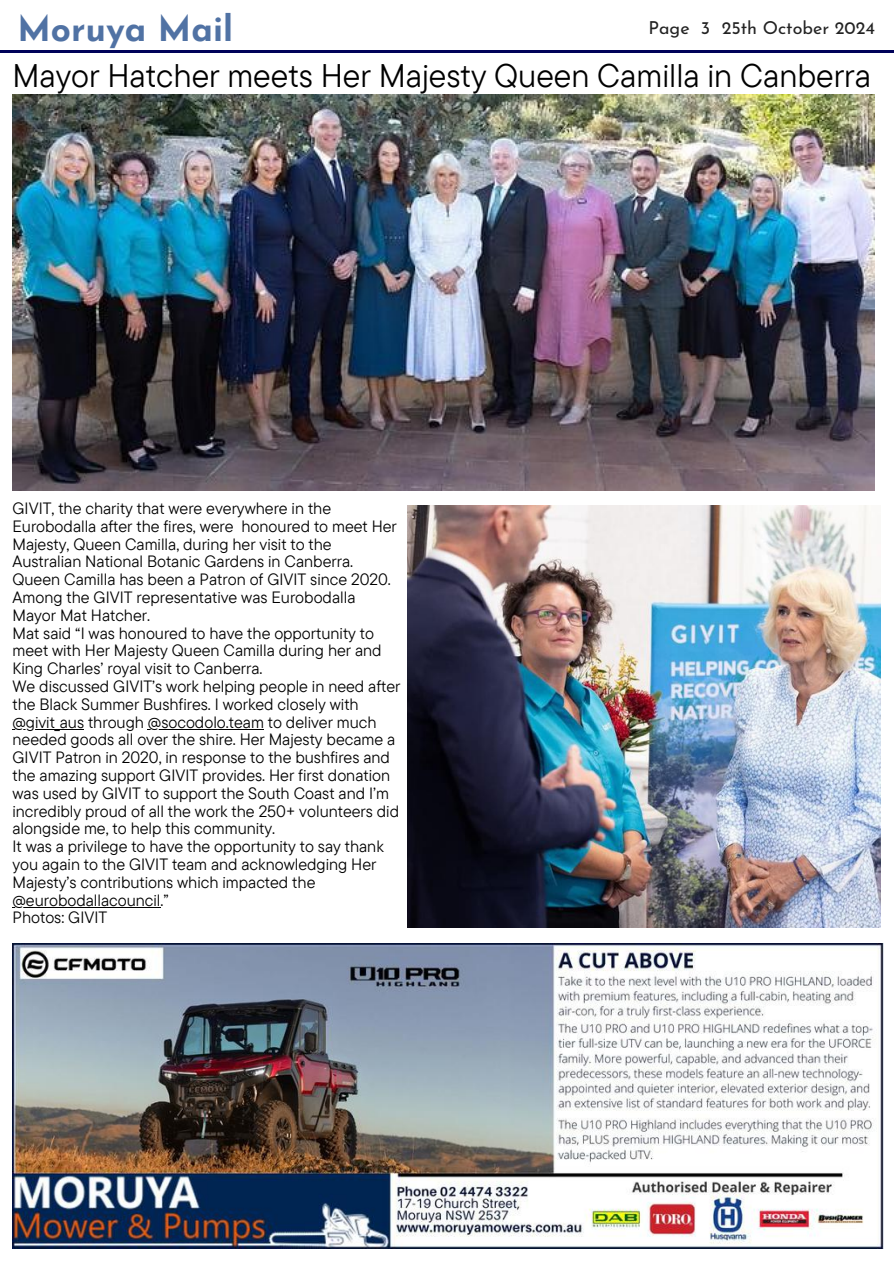
<style>
.page{position:relative;width:894px;height:1264px;background:#fff}
.page>*{position:absolute;margin:0;border:0;box-sizing:border-box;transform-origin:0 0}
.t1{font:700 35.25px "Josefin Sans";color:#5072a4}
.t2{font:32.55px "TT Commons Pro";color:#000}
.t3{font:17.85px "Josefin Sans";color:#222}
.t4{font:16.35px/17.9px "TT Commons Pro";color:#000}
</style>
<div class="page">
<hr style="left:0;top:50px;width:893px;height:2px;background:#000259">
<img style="left:12px;top:95px;width:862px;height:396px">
<img style="left:407px;top:506px;width:473px;height:422px">
<img style="left:12px;top:943px;width:871px;height:305px">
<hr style="left:12px;top:728px;width:72px;height:1px;background:#000">
<hr style="left:148px;top:728px;width:116px;height:1px;background:#000">
<hr style="left:12px;top:906px;width:148px;height:1px;background:#000">
<h1 class="t1" style="left:17px;top:14px;width:217px">Moruya Mail</h1>
<p class="t3" style="left:648px;top:21px;width:228px">Page 3 25th October 2024</p>
<h2 class="t2" style="left:12px;top:55px;width:859px">Mayor Hatcher meets Her Majesty Queen Camilla in Canberra</h2>
<p class="t4" style="left:12px;top:499px;width:389px">GIVIT, the charity that were everywhere in the Eurobodalla after the fires, were honoured to meet Her Majesty, Queen Camilla, during her visit to the Australian National Botanic Gardens in Canberra.<br>Queen Camilla has been a Patron of GIVIT since 2020.<br>Among the GIVIT representative was Eurobodalla Mayor Mat Hatcher.<br>Mat said “I was honoured to have the opportunity to meet with Her Majesty Queen Camilla during her and King Charles’ royal visit to Canberra.<br>We discussed GIVIT’s work helping people in need after the Black Summer Bushfires. I worked closely with @givit_aus through @socodolo.team to deliver much needed goods all over the shire. Her Majesty became a GIVIT Patron in 2020, in response to the bushfires and the amazing support GIVIT provides. Her first donation was used by GIVIT to support the South Coast and I’m incredibly proud of all the work the 250+ volunteers did alongside me, to help this community.<br>It was a privilege to have the opportunity to say thank you again to the GIVIT team and acknowledging Her Majesty’s contributions which impacted the @eurobodallacouncil.”<br>Photos: GIVIT</p>
</div>
